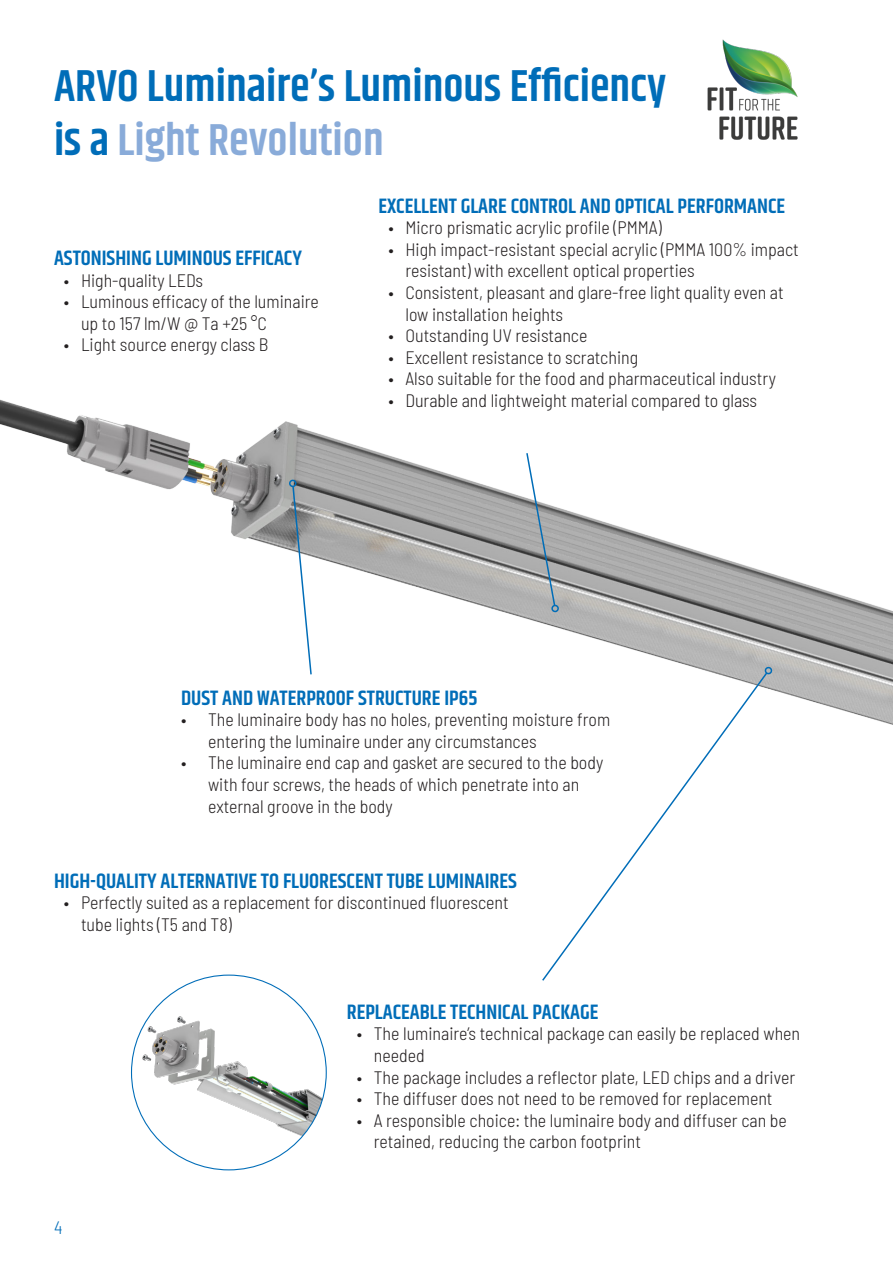
<style>
.page{position:relative;width:893px;height:1263px;background:#fff}
.page>*{position:absolute;margin:0;border:0;box-sizing:border-box;transform-origin:0 0}
.t1{font:600 45px/54px "Khand";color:#006db8}
.t2{font:600 21px "Khand";color:#006db8}
.t3{font:300 semi-condensed 18px/21.6px "Barlow";color:#231f20}
.t4{font:300 semi-condensed 18px "Barlow";color:#006db8}
.s1{color:#89abd9}
</style>
<div class="page">
<img style="left:0;top:399px;width:893px;height:772px">
<svg style="left:525px;top:451px;width:31px;height:156px"></svg>
<div style="left:551px;top:604px;width:8px;height:8px;border:2px solid #006db8;border-radius:50%"></div>
<svg style="left:291px;top:485px;width:22px;height:191px"></svg>
<div style="left:289px;top:479px;width:8px;height:8px;border:2px solid #006db8;border-radius:50%"></div>
<svg style="left:541px;top:671px;width:228px;height:311px"></svg>
<svg style="left:763px;top:666px;width:11px;height:10px"></svg>
<img style="left:139px;top:975px;width:187px;height:185px">
<img style="left:707px;top:39px;width:91px;height:101px">
<p class="t1" style="left:54px;top:62px;width:614px">ARVO Luminaire’s Luminous Efficiency is a <span class="s1">Light Revolution</span></p>
<p class="t2" style="left:54px;top:244px;width:249px">ASTONISHING LUMINOUS EFFICACY</p>
<p class="t3" style="left:64px;top:268px;width:141px">• High-quality LEDs</p>
<p class="t3" style="left:81px;top:290px;width:239px;text-indent:-17px">• Luminous efficacy of the luminaire up to 157 lm/W @ Ta +25 °C</p>
<p class="t3" style="left:64px;top:333px;width:206px">• Light source energy class B</p>
<p class="t2" style="left:378px;top:192px;width:408px">EXCELLENT GLARE CONTROL AND OPTICAL PERFORMANCE</p>
<p class="t3" style="left:388px;top:216px;width:275px">• Micro prismatic acrylic profile (PMMA)</p>
<p class="t3" style="left:405px;top:237px;width:395px;text-indent:-17px">• High impact-resistant special acrylic (PMMA 100% impact resistant) with excellent optical properties</p>
<p class="t3" style="left:405px;top:280px;width:380px;text-indent:-17px">• Consistent, pleasant and glare-free light quality even at low installation heights</p>
<p class="t3" style="left:388px;top:324px;width:201px">• Outstanding UV resistance</p>
<p class="t3" style="left:388px;top:345px;width:251px">• Excellent resistance to scratching</p>
<p class="t3" style="left:388px;top:367px;width:389px">• Also suitable for the food and pharmaceutical industry</p>
<p class="t3" style="left:388px;top:388px;width:370px">• Durable and lightweight material compared to glass</p>
<p class="t2" style="left:181px;top:683px;width:298px">DUST AND WATERPROOF STRUCTURE IP65</p>
<p class="t3" style="left:208px;top:707px;width:404px;text-indent:-27px">• The luminaire body has no holes, preventing moisture from entering the luminaire under any circumstances</p>
<p class="t3" style="left:208px;top:751px;width:397px;text-indent:-27px">• The luminaire end cap and gasket are secured to the body with four screws, the heads of which penetrate into an external groove in the body</p>
<p class="t2" style="left:54px;top:867px;width:464px">HIGH-QUALITY ALTERNATIVE TO FLUORESCENT TUBE LUMINAIRES</p>
<p class="t3" style="left:81px;top:891px;width:429px;text-indent:-17px">• Perfectly suited as a replacement for discontinued fluorescent tube lights (T5 and T8)</p>
<p class="t4" style="left:54px;top:1214px;width:10px">4</p>
<p class="t2" style="left:347px;top:998px;width:253px">REPLACEABLE TECHNICAL PACKAGE</p>
<p class="t3" style="left:374px;top:1022px;width:428px;text-indent:-17px">• The luminaire’s technical package can easily be replaced when needed</p>
<p class="t3" style="left:357px;top:1065px;width:440px">• The package includes a reflector plate, LED chips and a driver</p>
<p class="t3" style="left:357px;top:1086px;width:417px">• The diffuser does not need to be removed for replacement</p>
<p class="t3" style="left:374px;top:1108px;width:415px;text-indent:-17px">• A responsible choice: the luminaire body and diffuser can be retained, reducing the carbon footprint</p>
</div>
